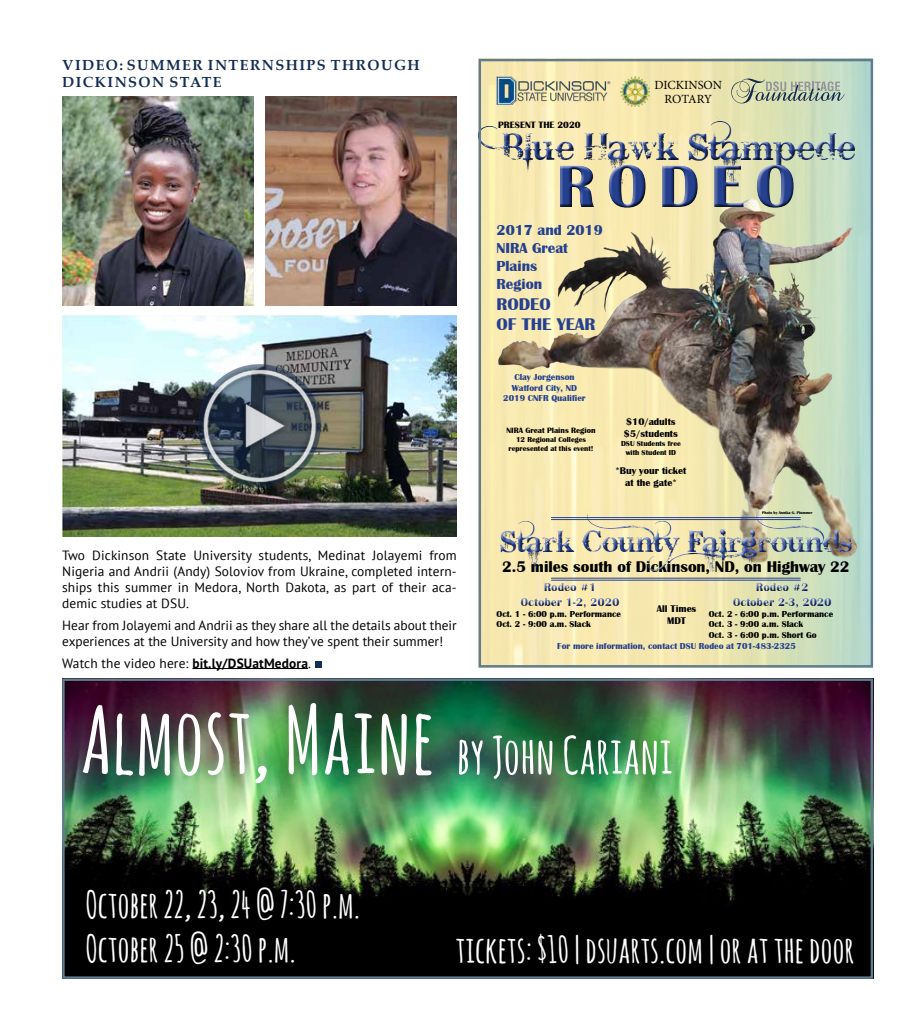
<style>
.page{position:relative;width:923px;height:1035px;background:#fff}
.page>*{position:absolute;margin:0;border:0;box-sizing:border-box;transform-origin:0 0}
.t1{font:700 62.25px "Britannic";letter-spacing:.18em;color:#25408f}
.t2{font:700 50.88px "Amatic SC";color:#fff}
.t3{font:37.38px "Bleeding Cowboys";color:#25408f}
.t4{font:700 36.5px/43.8px "Amatic SC";color:#fff}
.t5{font:29.88px "Bleeding Cowboys";color:#25408f}
.t6{font:700 17.38px/20.9px "Britannic";color:#25408f}
.t7{font:700 15.88px "Britannic";color:#000}
.t8{font:700 14.88px/17.9px "Britannic";color:#25408f}
.t9{font:700 14.62px/17.5px "Palatino Linotype";letter-spacing:.1em;color:#132e52}
.t10{font:13.38px/16.1px "PT Sans";color:#000;text-align:justify}
.t11{font:12.5px/14.9px "Minion Pro";letter-spacing:-.005em;color:#000;text-align:center}
.t12{font:700 12px/14.4px "Britannic";color:#25408f;text-align:center}
.t13{font:700 10px/12px "Britannic";color:#000;text-align:center}
.t14{font:700 9.5px "Britannic";color:#000}
.t15{font:700 9px/10.8px "Britannic";color:#000}
.t16{font:700 9px/10.8px "Britannic";color:#25408f;text-align:center}
.t17{font:700 8px "Britannic";color:#000}
.t18{font:700 7.5px/9px "Britannic";color:#000;text-align:center}
.t19{font:700 4px "Britannic";color:#000}
.s1{font-weight:700}
.s2{font-size:91.75px}
</style>
<div class="page">
<hr style="left:192px;top:668px;width:116px;height:1px;background:#000">
<div style="left:314px;top:661px;width:7px;height:7px;background:#132e52"></div>
<img style="left:62px;top:97px;width:192px;height:208px">
<img style="left:265px;top:97px;width:191px;height:208px">
<img style="left:62px;top:316px;width:394px;height:220px">
<img style="left:481px;top:62px;width:389px;height:603px">
<img style="left:490px;top:194px;width:377px;height:372px">
<div style="left:478px;top:114px;width:380px;height:74px;background:#000;opacity:.75"></div>
<img style="left:496px;top:77px;width:116px;height:27px">
<img style="left:620px;top:77px;width:29px;height:29px">
<div style="left:517px;top:580px;width:104px;height:28px;background:#f8e9b2"></div>
<div style="left:518px;top:581px;width:104px;height:28px;background:#000;opacity:.75"></div>
<div style="left:496px;top:510px;width:359px;height:65px;background:#fff;opacity:.75"></div>
<div style="left:497px;top:512px;width:359px;height:64px;background:#000;opacity:.75"></div>
<hr style="left:551px;top:578px;width:249px;height:1px;background:#25408f">
<hr style="left:551px;top:580px;width:249px;height:1px;background:#25408f">
<hr style="left:551px;top:517px;width:249px;height:1px;background:#25408f">
<hr style="left:551px;top:519px;width:249px;height:1px;background:#25408f">
<svg style="left:731px;top:79px;width:113px;height:24px"></svg>
<div style="left:556px;top:161px;width:237px;height:48px;background:#fff;opacity:.75"></div>
<div style="left:557px;top:163px;width:240px;height:48px;background:#000;opacity:.75"></div>
<div style="left:729px;top:580px;width:104px;height:28px;background:#fff;opacity:.75"></div>
<div style="left:730px;top:581px;width:104px;height:28px;background:#000;opacity:.75"></div>
<img style="left:65px;top:681px;width:805px;height:295px">
<div style="left:478px;top:59px;width:395px;height:609px;border:2px solid #607c8f"></div>
<div style="left:62px;top:678px;width:811px;height:301px;border:2px solid #607c8f"></div>
<img style="left:197px;top:363px;width:125px;height:125px">
<p class="t9" style="left:62px;top:55px;width:359px">VIDEO: SUMMER INTERNSHIPS THROUGH<br>DICKINSON STATE</p>
<p class="t10" style="left:62px;top:547px;width:396px">Two Dickinson State University students, Medinat Jolayemi from Nigeria and Andrii (Andy) Soloviov from Ukraine, completed intern&shy;ships this summer in Medora, North Dakota, as part of their aca&shy;demic studies at DSU.</p>
<p class="t10" style="left:62px;top:617px;width:396px">Hear from Jolayemi and Andrii as they share all the details about their experiences at the University and how they’ve spent their summer!</p>
<p class="t10" style="left:62px;top:654px;width:250px">Watch the video here: <span class="s1">bit.ly/DSUatMedora</span>.</p>
<p class="t11" style="left:654px;top:77px;width:69px">DICKINSON<br>ROTARY</p>
<h3 class="t3" style="left:502px;top:125px;width:354px">Blue Hawk Stampede</h3>
<p class="t14" style="left:498px;top:119px;width:84px">PRESENT THE 2020</p>
<h1 class="t1" style="left:556px;top:151px;width:240px">RODEO</h1>
<p class="t8" style="left:496px;top:221px;width:108px">2017 and 2019<br>NIRA Great<br>Plains<br>Region</p>
<p class="t6" style="left:496px;top:294px;width:100px">RODEO<br>OF THE YEAR</p>
<p class="t16" style="left:503px;top:371px;width:84px">Clay Jorgenson<br>Watford City, ND<br>2019 CNFR Qualifier</p>
<p class="t17" style="left:506px;top:426px;width:90px">NIRA Great Plains Region</p>
<p class="t18" style="left:508px;top:435px;width:87px">12 Regional Colleges represented at this event!</p>
<p class="t13" style="left:624px;top:415px;width:56px;text-align:left">$10/adults $5/students</p>
<p class="t18" style="left:621px;top:439px;width:61px">DSU Students free with Student ID</p>
<p class="t13" style="left:615px;top:464px;width:72px">*Buy your ticket at the gate*</p>
<p class="t19" style="left:762px;top:510px;width:52px">Photo by Annika G. Plummer</p>
<h3 class="t5" style="left:500px;top:525px;width:375px">Stark CountyFairgrounds</h3>
<p class="t7" style="left:502px;top:557px;width:349px">2.5 miles south of Dickinson, ND, on Highway 22</p>
<p class="t12" style="left:520px;top:580px;width:100px">Rodeo #1<br>October 1-2, 2020</p>
<p class="t15" style="left:496px;top:608px;width:126px">Oct. 1 - 6:00 p.m. Performance<br>Oct. 2 - 9:00 a.m. Slack</p>
<p class="t13" style="left:656px;top:603px;width:41px">All Times<br>MDT</p>
<p class="t12" style="left:732px;top:580px;width:100px">Rodeo #2<br>October 2-3, 2020</p>
<p class="t15" style="left:708px;top:608px;width:126px">Oct. 2 - 6:00 p.m. Performance<br>Oct. 3 - 9:00 a.m. Slack<br>Oct. 3 - 6:00 p.m. Short Go</p>
<p class="t16" style="left:557px;top:641px;width:240px">For more information, contact DSU Rodeo at 701-483-2325</p>
<h2 class="t2" style="left:80px;top:719px;width:594px"><span class="s2">Almost, Maine</span> by John Cariani</h2>
<h3 class="t4" style="left:85px;top:882px;width:276px">October 22, 23, 24 @ 7:30 p.m.<br>October 25 @ 2:30 p.m.</h3>
<h3 class="t4" style="left:455px;top:926px;width:400px">tickets: $10 | dsuarts.com | or at the door</h3>
</div>
